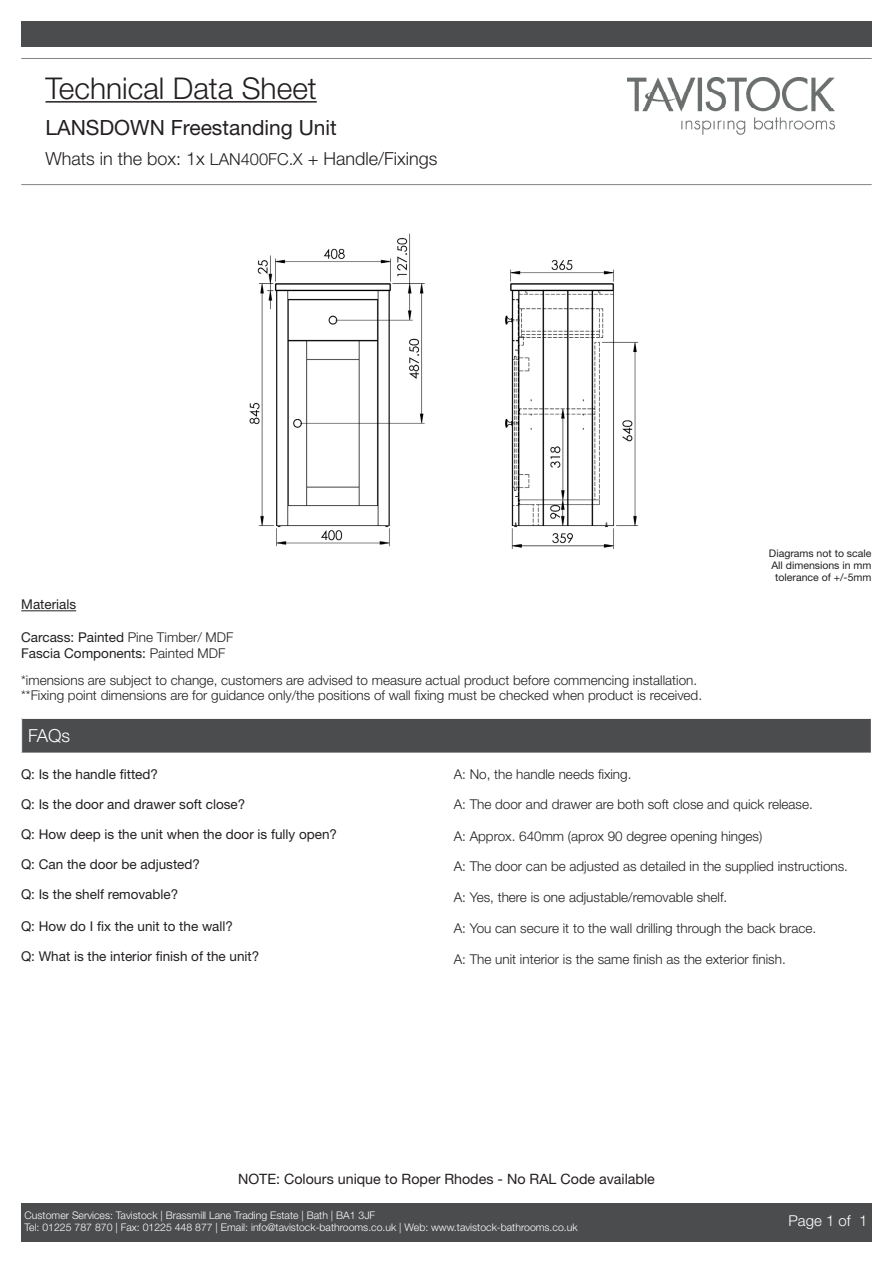
<style>
.page{position:relative;width:893px;height:1263px;background:#fff}
.page>*{position:absolute;margin:0;border:0;box-sizing:border-box;transform-origin:0 0}
.t1{font:300 30px "Helvetica Neue LT Std";color:#231f20}
.notes{font:21px "Helvetica Neue LT Std";color:#231f20}
.notes-2{font:300 18px "Helvetica Neue LT Std";color:#231f20}
.Headings_1{font:300 18px "Helvetica Neue LT Std";color:#fff}
.t2{font:300 15px "Helvetica Neue LT Std";color:#fff}
.notes-3{font:14.25px "Helvetica Neue LT Std";color:#231f20}
.Headings_1-2{font:300 13.5px "Helvetica Neue LT Std";color:#231f20}
.Headings_1-3{font:13.5px "Helvetica Neue LT Std";color:#231f20}
.notes-4{font:300 13.5px "Helvetica Neue LT Std";color:#231f20}
.t3{font:300 10.5px/12.6px "Helvetica Neue LT Std";color:#fff}
.notes-5{font:10.5px "Helvetica Neue LT Std";color:#231f20}
.s1{font-size:16.5px}
.s2{font-weight:300}
</style>
<div class="page">
<div style="left:21px;top:1203px;width:851px;height:38px;background:#4b4c4d"></div>
<hr style="left:46px;top:101px;width:271px;height:2px;background:#231f20">
<img style="left:628px;top:78px;width:206px;height:57px">
<hr style="left:21px;top:58px;width:851px;height:1px;background:#808285">
<hr style="left:21px;top:184px;width:851px;height:1px;background:#808285">
<div style="left:21px;top:21px;width:851px;height:26px;background:#4b4c4d"></div>
<div style="left:22px;top:718px;width:849px;height:35px;background:#4b4c4d"></div>
<hr style="left:21px;top:718px;width:851px;height:1px;background:#fff">
<hr style="left:21px;top:610px;width:55px;height:1px;background:#231f20">
<img style="left:249px;top:233px;width:390px;height:316px">
<h1 class="t1" style="left:46px;top:70px;width:273px">Technical Data Sheet</h1>
<p class="notes" style="left:45px;top:115px;width:293px">LANSDOWN Freestanding Unit</p>
<p class="notes-2" style="left:45px;top:148px;width:394px">Whats in the box: 1x <span class="s1">LAN400FC.X</span> + Handle/Fixings</p>
<p class="Headings_1-3" style="left:21px;top:597px;width:56px">Materials</p>
<p class="Headings_1-3" style="left:21px;top:629px;width:214px">Carcass: Painted <span class="s2">Pine Timber/ MDF</span></p>
<p class="Headings_1-3" style="left:21px;top:645px;width:206px">Fascia Components: <span class="s2">Painted MDF</span></p>
<p class="notes-4" style="left:21px;top:672px;width:677px">*imensions are subject to change, customers are advised to measure actual product before commencing installation.</p>
<p class="notes-4" style="left:21px;top:687px;width:682px">**Fixing point dimensions are for guidance only/the positions of wall fixing must be checked when product is received.</p>
<p class="Headings_1" style="left:28px;top:725px;width:44px">FAQs</p>
<p class="notes-5" style="left:769px;top:547px;width:104px">Diagrams not to scale</p>
<p class="notes-5" style="left:771px;top:559px;width:101px">All dimensions in mm</p>
<p class="notes-5" style="left:775px;top:571px;width:98px">tolerance of +/-5mm</p>
<p class="Headings_1-3" style="left:21px;top:766px;width:139px">Q: Is the handle fitted?</p>
<p class="Headings_1-3" style="left:21px;top:796px;width:226px">Q: Is the door and drawer soft close?</p>
<p class="Headings_1-3" style="left:21px;top:826px;width:318px">Q: How deep is the unit when the door is fully open?</p>
<p class="Headings_1-3" style="left:21px;top:856px;width:181px">Q: Can the door be adjusted?</p>
<p class="Headings_1-3" style="left:21px;top:886px;width:159px">Q: Is the shelf removable?</p>
<p class="Headings_1-3" style="left:21px;top:918px;width:214px">Q: How do I fix the unit to the wall?</p>
<p class="Headings_1-3" style="left:21px;top:948px;width:240px">Q: What is the interior finish of the unit?</p>
<p class="Headings_1-2" style="left:454px;top:766px;width:179px">A: No, the handle needs fixing.</p>
<p class="Headings_1-2" style="left:454px;top:796px;width:361px">A: The door and drawer are both soft close and quick release.</p>
<p class="Headings_1-2" style="left:454px;top:827px;width:310px">A: Approx. 640mm (aprox 90 degree opening hinges)</p>
<p class="Headings_1-2" style="left:454px;top:857px;width:396px">A: The door can be adjusted as detailed in the supplied instructions.</p>
<p class="Headings_1-2" style="left:454px;top:889px;width:275px">A: Yes, there is one adjustable/removable shelf.</p>
<p class="Headings_1-2" style="left:454px;top:920px;width:364px">A: You can secure it to the wall drilling through the back brace.</p>
<p class="Headings_1-2" style="left:454px;top:951px;width:334px">A: The unit interior is the same finish as the exterior finish.</p>
<p class="notes-3" style="left:238px;top:1170px;width:418px">NOTE: Colours unique to Roper Rhodes - No RAL Code available</p>
<p class="t3" style="left:25px;top:1208px;width:555px">Customer Services: Tavistock | Brassmill Lane Trading Estate | Bath | BA1 3JF<br>Tel: 01225 787 870 | Fax: 01225 448 877 | Email: info@tavistock-bathrooms.co.uk | Web: www.tavistock-bathrooms.co.uk</p>
<p class="t2" style="left:788px;top:1212px;width:80px">Page 1 of 1</p>
</div>
